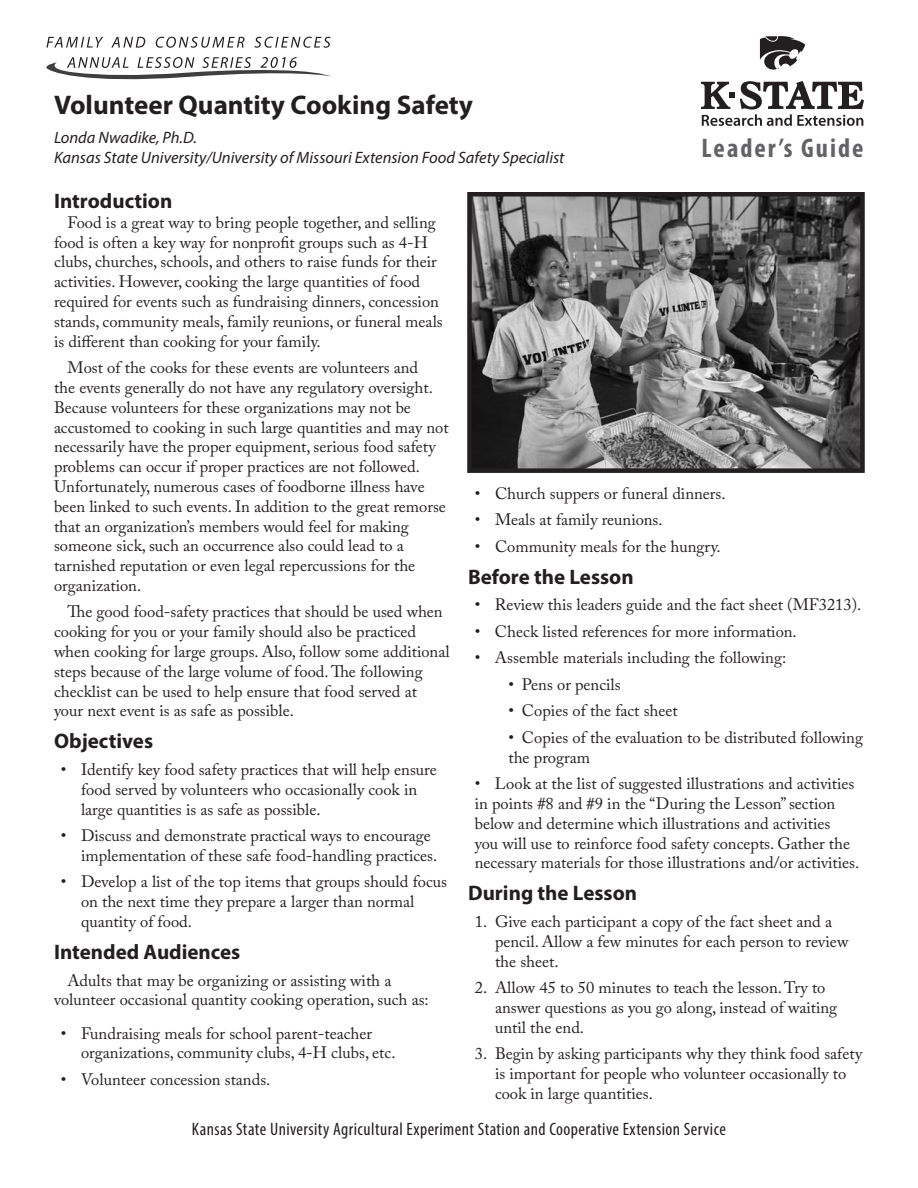
<style>
.page{position:relative;width:918px;height:1188px;background:#fff}
.page>*{position:absolute;margin:0;border:0;box-sizing:border-box;transform-origin:0 0}
.Main_Title{font:700 27px "Myriad Pro";color:#231f20}
.t1{font:700 condensed 27px "Myriad Pro";letter-spacing:.075em;color:#636366}
.Large_Heading{font:700 21px "Myriad Pro";color:#231f20}
.t2{font:condensed 18px "Myriad Pro";letter-spacing:.025em;color:#231f20}
.Body_Copy{font:16.5px/19.8px "Adobe Caslon Pro";color:#231f20}
.Sub_Title{font:italic 16.5px "Myriad Pro";color:#231f20}
</style>
<div class="page">
<svg style="left:701px;top:81px;width:163px;height:45px"></svg>
<svg style="left:760px;top:36px;width:45px;height:34px"></svg>
<svg style="left:46px;top:37px;width:57px;height:11px"></svg>
<svg style="left:111px;top:37px;width:34px;height:11px"></svg>
<svg style="left:156px;top:37px;width:89px;height:11px"></svg>
<svg style="left:254px;top:37px;width:77px;height:11px"></svg>
<svg style="left:46px;top:57px;width:285px;height:23px"></svg>
<img style="left:472px;top:197px;width:388px;height:271px">
<div style="left:467px;top:192px;width:398px;height:281px;border:4px solid #231f20"></div>
<p class="Main_Title" style="left:54px;top:87px;width:421px">Volunteer Quantity Cooking Safety</p>
<p class="Sub_Title" style="left:54px;top:127px;width:144px">Londa Nwadike, Ph.D.</p>
<p class="Sub_Title" style="left:54px;top:147px;width:512px">Kansas State University/University of Missouri Extension Food Safety Specialist</p>
<p class="Large_Heading" style="left:54px;top:187px;width:120px">Introduction</p>
<p class="Body_Copy" style="left:54px;top:212px;width:390px;text-indent:13px">Food is a great way to bring people together, and selling food is often a key way for nonprofit groups such as 4-H clubs, churches, schools, and others to raise funds for their activities. However, cooking the large quantities of food required for events such as fundraising dinners, concession stands, community meals, family reunions, or funeral meals is different than cooking for your family.</p>
<p class="Body_Copy" style="left:54px;top:358px;width:396px;text-indent:13px">Most of the cooks for these events are volunteers and<br>the events generally do not have any regulatory oversight.<br>Because volunteers for these organizations may not be accustomed to cooking in such large quantities and may not necessarily have the proper equipment, serious food safety problems can occur if proper practices are not followed.<br>Unfortunately, numerous cases of foodborne illness have been linked to such events. In addition to the great remorse that an organization’s members would feel for making someone sick, such an occurrence also could lead to a tarnished reputation or even legal repercussions for the organization.</p>
<p class="Body_Copy" style="left:54px;top:602px;width:397px;text-indent:13px">The good food-safety practices that should be used when cooking for you or your family should also be practiced when cooking for large groups. Also, follow some additional steps because of the large volume of food. The following checklist can be used to help ensure that food served at your next event is as safe as possible.</p>
<p class="Large_Heading" style="left:54px;top:728px;width:101px">Objectives</p>
<p class="Body_Copy" style="left:81px;top:759px;width:357px;text-indent:-20px">• Identify key food safety practices that will help ensure food served by volunteers who occasionally cook in large quantities is as safe as possible.</p>
<p class="Body_Copy" style="left:81px;top:826px;width:358px;text-indent:-20px">• Discuss and demonstrate practical ways to encourage implementation of these safe food-handling practices.</p>
<p class="Body_Copy" style="left:81px;top:872px;width:368px;text-indent:-20px">• Develop a list of the top items that groups should focus on the next time they prepare a larger than normal quantity of food.</p>
<p class="Large_Heading" style="left:54px;top:938px;width:188px">Intended Audiences</p>
<p class="Body_Copy" style="left:54px;top:970px;width:376px;text-indent:13px">Adults that may be organizing or assisting with a volunteer occasional quantity cooking operation, such as:</p>
<p class="Body_Copy" style="left:81px;top:1023px;width:316px;text-indent:-20px">• Fundraising meals for school parent-teacher organizations, community clubs, 4-H clubs, etc.</p>
<p class="Body_Copy" style="left:61px;top:1069px;width:211px">• Volunteer concession stands.</p>
<h1 class="t1" style="left:702px;top:131px;width:163px">Leader’s Guide</h1>
<p class="Body_Copy" style="left:475px;top:483px;width:252px">• Church suppers or funeral dinners.</p>
<p class="Body_Copy" style="left:475px;top:510px;width:189px">• Meals at family reunions.</p>
<p class="Body_Copy" style="left:475px;top:536px;width:248px">• Community meals for the hungry.</p>
<p class="Large_Heading" style="left:468px;top:563px;width:167px">Before the Lesson</p>
<p class="Body_Copy" style="left:475px;top:595px;width:388px">• Review this leaders guide and the fact sheet (MF3213).</p>
<p class="Body_Copy" style="left:475px;top:621px;width:324px">• Check listed references for more information.</p>
<p class="Body_Copy" style="left:475px;top:648px;width:313px">• Assemble materials including the following:</p>
<p class="Body_Copy" style="left:508px;top:674px;width:114px">• Pens or pencils</p>
<p class="Body_Copy" style="left:508px;top:701px;width:171px">• Copies of the fact sheet</p>
<p class="Body_Copy" style="left:508px;top:727px;width:356px">• Copies of the evaluation to be distributed following the program</p>
<p class="Body_Copy" style="left:475px;top:774px;width:386px">• Look at the list of suggested illustrations and activities in points #8 and #9 in the “During the Lesson” section below and determine which illustrations and activities<br>you will use to reinforce food safety concepts. Gather the necessary materials for those illustrations and/or activities.</p>
<p class="Large_Heading" style="left:468px;top:880px;width:171px">During the Lesson</p>
<p class="Body_Copy" style="left:495px;top:911px;width:355px;text-indent:-20px">1. Give each participant a copy of the fact sheet and a pencil. Allow a few minutes for each person to review the sheet.</p>
<p class="Body_Copy" style="left:495px;top:978px;width:344px;text-indent:-20px">2. Allow 45 to 50 minutes to teach the lesson. Try to answer questions as you go along, instead of waiting until the end.</p>
<p class="Body_Copy" style="left:495px;top:1044px;width:369px;text-indent:-20px">3. Begin by asking participants why they think food safety is important for people who volunteer occasionally to cook in large quantities.</p>
<p class="t2" style="left:192px;top:1118px;width:536px">Kansas State University Agricultural Experiment Station and Cooperative Extension Service</p>
</div>
